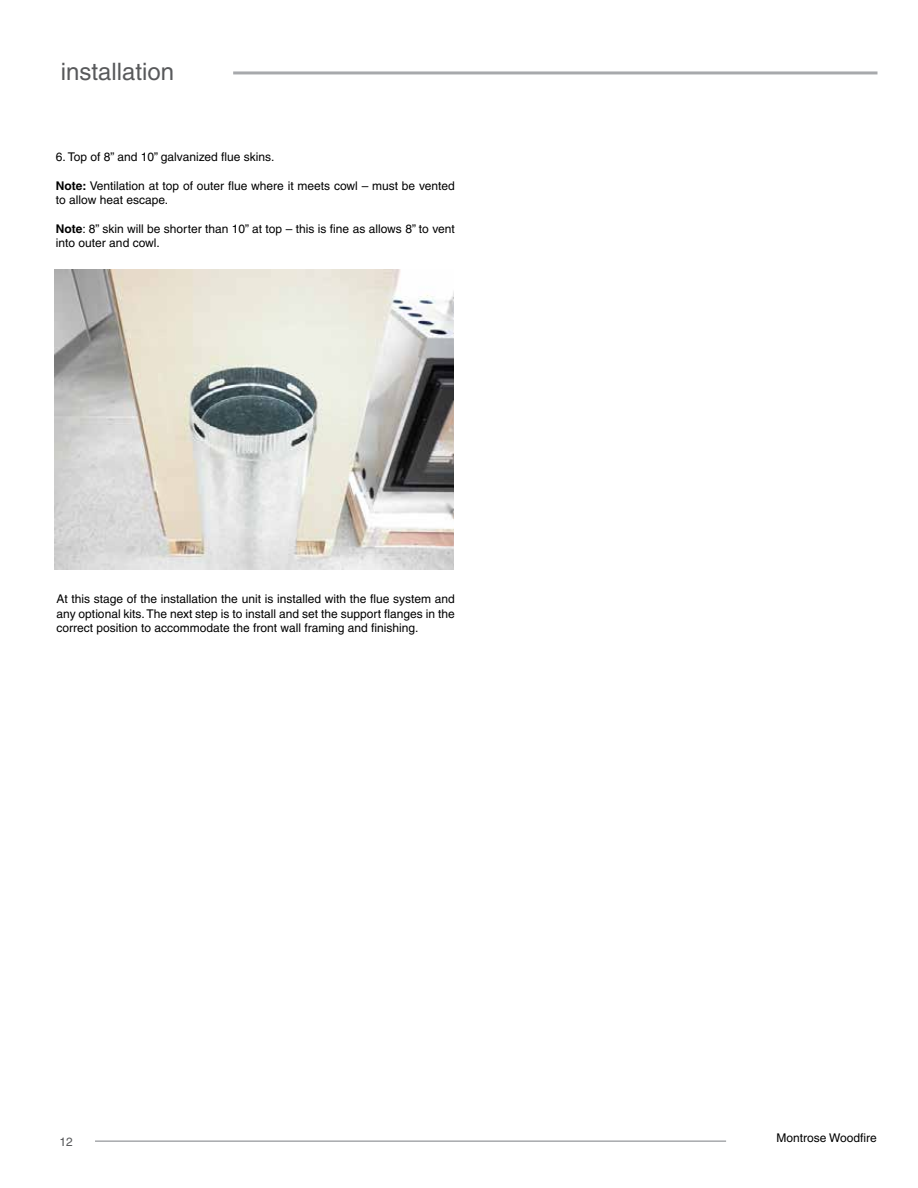
<style>
.page{position:relative;width:918px;height:1188px;background:#fff}
.page>*{position:absolute;margin:0;border:0;box-sizing:border-box;transform-origin:0 0}
.t1{font:24px "Helvetica";color:#58595b}
.t2{font:12px/14.4px "Helvetica";color:#000}
.t3{font:12px "Helvetica";color:#58595b}
.s1{font-weight:700}
</style>
<div class="page">
<hr style="left:95px;top:1140px;width:631px;height:2px;background:#a7a9ac">
<hr style="left:233px;top:71px;width:644px;height:3px;background:#a7a9ac">
<img style="left:55px;top:269px;width:398px;height:300px">
<h1 class="t1" style="left:61px;top:58px;width:115px">installation</h1>
<p class="t2" style="left:56px;top:149px;width:220px">6. Top of 8” and 10” galvanized flue skins.</p>
<p class="t2" style="left:56px;top:178px;width:400px"><span class="s1">Note:</span> Ventilation at top of outer flue where it meets cowl – must be vented to allow heat escape.</p>
<p class="t2" style="left:56px;top:221px;width:400px"><span class="s1">Note</span>: 8” skin will be shorter than 10” at top – this is fine as allows 8” to vent into outer and cowl.</p>
<p class="t2" style="left:57px;top:592px;width:400px;text-align:justify">At this stage of the installation the unit is installed with the flue system and any optional kits. The next step is to install and set the support flanges in the correct position to accommodate the front wall framing and finishing.</p>
<p class="t3" style="left:60px;top:1135px;width:15px">12</p>
<p class="t2" style="left:776px;top:1131px;width:102px">Montrose Woodfire</p>
</div>
